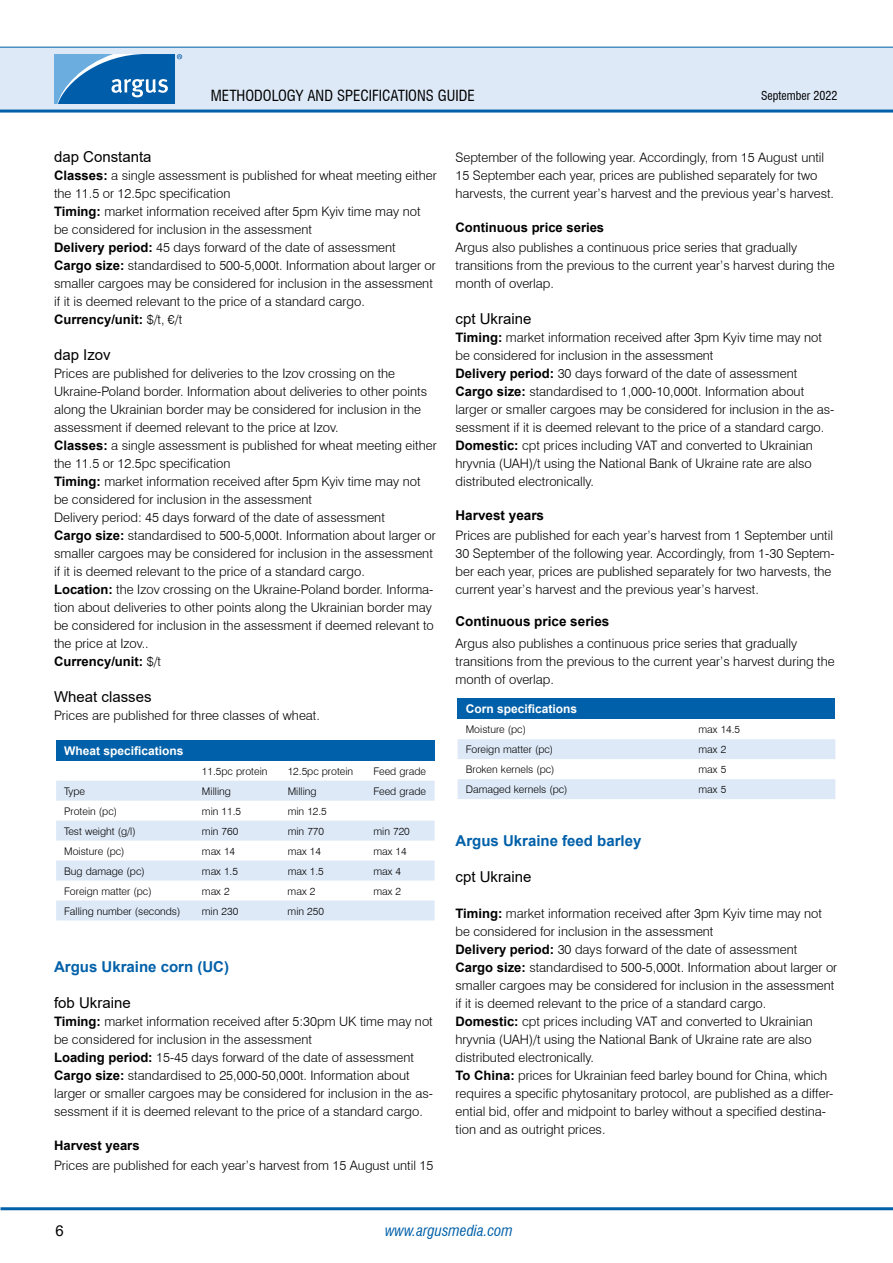
<style>
.page{position:relative;width:893px;height:1263px;background:#fff}
.page>*{position:absolute;margin:0;border:0;box-sizing:border-box;transform-origin:0 0}
.t1{font:15px "Arial";color:#000}
.t2{font:700 15px "Arial";color:#0060a9}
.t3{font:condensed 15px "Swiss 721 BT";color:#000}
.t4{font:italic condensed 15px "Swiss 721 BT";color:#0060a9}
.t5{font:700 13.5px "Arial";color:#000}
.t6{font:300 13.05px/18px "Swiss 721 BT";color:#000}
.t7{font:700 13.05px "Arial";color:#000}
.t8{font:700 12px "Arial";color:#fff}
.t9{font:condensed 12px "Swiss 721 BT";color:#000}
.t10{font:300 10.5px "Swiss 721 BT";color:#000}
.s1{font-family:"Arial";font-weight:700}
.s2{font-family:"Swiss 721 BT";font-weight:300}
</style>
<div class="page">
<div style="left:0;top:47px;width:893px;height:64px;background:#dee9f7"></div>
<hr style="left:0;top:110px;width:893px;height:3px;background:#0060a9">
<hr style="left:0;top:47px;width:893px;height:1px;background:#0060a9">
<hr style="left:1px;top:1207px;width:892px;height:3px;background:#0060a9">
<svg style="left:54px;top:54px;width:128px;height:50px;background:#3883c0"></svg>
<div style="left:56px;top:740px;width:379px;height:21px;background:#0060a9"></div>
<svg style="left:56px;top:781px;width:379px;height:139px;fill:#dee9f7"></svg>
<div style="left:458px;top:698px;width:377px;height:21px;background:#0060a9"></div>
<svg style="left:458px;top:739px;width:377px;height:60px"></svg>
<p class="t3" style="left:211px;top:86px;width:265px">METHODOLOGY AND SPECIFICATIONS GUIDE</p>
<p class="t9" style="left:761px;top:88px;width:78px">SEPTEMBER 2022</p>
<p class="t1" style="left:54px;top:146px;width:99px">dap Constanta</p>
<p class="t6" style="left:54px;top:166px;width:384px"><span class="s1">Classes:</span> a single assessment is published for wheat meeting either the 11.5 or 12.5pc specification<br><span class="s1">Timing:</span> market information received after 5pm Kyiv time may not be considered for inclusion in the assessment<br><span class="s1">Delivery period:</span> 45 days forward of the date of assessment<br><span class="s1">Cargo size:</span> standardised to 500-5,000t. Information about larger or smaller cargoes may be considered for inclusion in the assessment if it is deemed relevant to the price of a standard cargo.</p>
<p class="t7" style="left:54px;top:310px;width:130px">Currency/unit: <span class="s2">$/t, €/t</span></p>
<p class="t1" style="left:54px;top:344px;width:58px">dap Izov</p>
<p class="t6" style="left:54px;top:364px;width:384px">Prices are published for deliveries to the Izov crossing on the Ukraine-Poland border. Information about deliveries to other points along the Ukrainian border may be considered for inclusion in the assessment if deemed relevant to the price at Izov.<br><span class="s1">Classes:</span> a single assessment is published for wheat meeting either the 11.5 or 12.5pc specification<br><span class="s1">Timing:</span> market information received after 5pm Kyiv time may not be considered for inclusion in the assessment<br>Delivery period: 45 days forward of the date of assessment<br><span class="s1">Cargo size:</span> standardised to 500-5,000t. Information about larger or smaller cargoes may be considered for inclusion in the assessment if it is deemed relevant to the price of a standard cargo.<br><span class="s1">Location:</span> the Izov crossing on the Ukraine-Poland border. Informa&shy;tion about deliveries to other points along the Ukrainian border may be considered for inclusion in the assessment if deemed relevant to the price at Izov..</p>
<p class="t7" style="left:54px;top:652px;width:108px">Currency/unit: <span class="s2">$/t</span></p>
<p class="t1" style="left:54px;top:686px;width:99px">Wheat classes</p>
<p class="t6" style="left:54px;top:706px;width:267px">Prices are published for three classes of wheat.</p>
<p class="t8" style="left:64px;top:742px;width:121px">Wheat specifications</p>
<p class="t10" style="left:202px;top:764px;width:67px">11.5pc protein</p>
<p class="t10" style="left:288px;top:764px;width:67px">12.5pc protein</p>
<p class="t10" style="left:373px;top:764px;width:54px">Feed grade</p>
<p class="t10" style="left:64px;top:784px;width:22px">Type</p>
<p class="t10" style="left:202px;top:784px;width:30px">Milling</p>
<p class="t10" style="left:288px;top:784px;width:30px">Milling</p>
<p class="t10" style="left:373px;top:784px;width:54px">Feed grade</p>
<p class="t10" style="left:64px;top:804px;width:54px">Protein (pc)</p>
<p class="t10" style="left:202px;top:804px;width:41px">min 11.5</p>
<p class="t10" style="left:288px;top:804px;width:41px">min 12.5</p>
<p class="t10" style="left:64px;top:824px;width:73px">Test weight (g/l)</p>
<p class="t10" style="left:202px;top:824px;width:38px">min 760</p>
<p class="t10" style="left:288px;top:824px;width:38px">min 770</p>
<p class="t10" style="left:373px;top:824px;width:38px">min 720</p>
<p class="t10" style="left:64px;top:844px;width:62px">Moisture (pc)</p>
<p class="t10" style="left:202px;top:844px;width:35px">max 14</p>
<p class="t10" style="left:288px;top:844px;width:35px">max 14</p>
<p class="t10" style="left:373px;top:844px;width:35px">max 14</p>
<p class="t10" style="left:64px;top:864px;width:82px">Bug damage (pc)</p>
<p class="t10" style="left:202px;top:864px;width:38px">max 1.5</p>
<p class="t10" style="left:288px;top:864px;width:38px">max 1.5</p>
<p class="t10" style="left:373px;top:864px;width:29px">max 4</p>
<p class="t10" style="left:64px;top:884px;width:89px">Foreign matter (pc)</p>
<p class="t10" style="left:202px;top:884px;width:29px">max 2</p>
<p class="t10" style="left:288px;top:884px;width:29px">max 2</p>
<p class="t10" style="left:373px;top:884px;width:29px">max 2</p>
<p class="t10" style="left:64px;top:904px;width:118px">Falling number (seconds)</p>
<p class="t10" style="left:202px;top:904px;width:38px">min 230</p>
<p class="t10" style="left:288px;top:904px;width:38px">min 250</p>
<p class="t2" style="left:54px;top:956px;width:177px">Argus Ukraine corn (UC)</p>
<p class="t1" style="left:54px;top:992px;width:78px">fob Ukraine</p>
<p class="t6" style="left:54px;top:1012px;width:380px"><span class="s1">Timing:</span> market information received after 5:30pm UK time may not be considered for inclusion in the assessment<br><span class="s1">Loading period:</span> 15-45 days forward of the date of assessment <span class="s1">Cargo size:</span> standardised to 25,000-50,000t. Information about larger or smaller cargoes may be considered for inclusion in the as&shy;sessment if it is deemed relevant to the price of a standard cargo.</p>
<p class="t7" style="left:54px;top:1136px;width:87px">Harvest years</p>
<p class="t6" style="left:54px;top:1156px;width:381px">Prices are published for each year’s harvest from 15 August until 15</p>
<p class="t6" style="left:456px;top:148px;width:380px">September of the following year. Accordingly, from 15 August until<br>15 September each year, prices are published separately for two harvests, the current year’s harvest and the previous year’s harvest.</p>
<p class="t7" style="left:456px;top:218px;width:150px">Continuous price series</p>
<p class="t6" style="left:456px;top:238px;width:381px">Argus also publishes a continuous price series that gradually transitions from the previous to the current year’s harvest during the month of overlap.</p>
<p class="t1" style="left:456px;top:308px;width:77px">cpt Ukraine</p>
<p class="t6" style="left:456px;top:328px;width:380px"><span class="s1">Timing:</span> market information received after 3pm Kyiv time may not be considered for inclusion in the assessment<br><span class="s1">Delivery period:</span> 30 days forward of the date of assessment <span class="s1">Cargo size:</span> standardised to 1,000-10,000t. Information about larger or smaller cargoes may be considered for inclusion in the as&shy;sessment if it is deemed relevant to the price of a standard cargo.<br><span class="s1">Domestic:</span> cpt prices including VAT and converted to Ukrainian hryvnia (UAH)/t using the National Bank of Ukraine rate are also distributed electronically.</p>
<p class="t5" style="left:456px;top:506px;width:90px">Harvest years</p>
<p class="t6" style="left:456px;top:526px;width:381px">Prices are published for each year’s harvest from 1 September until 30 September of the following year. Accordingly, from 1-30 Septem&shy;ber each year, prices are published separately for two harvests, the current year’s harvest and the previous year’s harvest.</p>
<p class="t5" style="left:456px;top:612px;width:155px">Continuous price series</p>
<p class="t6" style="left:456px;top:634px;width:381px">Argus also publishes a continuous price series that gradually transitions from the previous to the current year’s harvest during the month of overlap.</p>
<p class="t8" style="left:466px;top:700px;width:113px">Corn specifications</p>
<p class="t10" style="left:466px;top:723px;width:62px">Moisture (pc)</p>
<p class="t10" style="left:698px;top:723px;width:43px">max 14.5</p>
<p class="t10" style="left:466px;top:743px;width:89px">Foreign matter (pc)</p>
<p class="t10" style="left:698px;top:743px;width:29px">max 2</p>
<p class="t10" style="left:466px;top:763px;width:90px">Broken kernels (pc)</p>
<p class="t10" style="left:698px;top:763px;width:29px">max 5</p>
<p class="t10" style="left:466px;top:783px;width:103px">Damaged kernels (pc)</p>
<p class="t10" style="left:698px;top:783px;width:29px">max 5</p>
<p class="t2" style="left:456px;top:830px;width:187px">Argus Ukraine feed barley</p>
<p class="t1" style="left:456px;top:866px;width:77px">cpt Ukraine</p>
<p class="t6" style="left:456px;top:904px;width:383px"><span class="s1">Timing:</span> market information received after 3pm Kyiv time may not be considered for inclusion in the assessment<br><span class="s1">Delivery period:</span> 30 days forward of the date of assessment <span class="s1">Cargo size:</span> standardised to 500-5,000t. Information about larger or smaller cargoes may be considered for inclusion in the assessment if it is deemed relevant to the price of a standard cargo.<br><span class="s1">Domestic:</span> cpt prices including VAT and converted to Ukrainian hryvnia (UAH)/t using the National Bank of Ukraine rate are also distributed electronically.<br><span class="s1">To China:</span> prices for Ukrainian feed barley bound for China, which requires a specific phytosanitary protocol, are published as a differ&shy;ential bid, offer and midpoint to barley without a specified destina&shy;tion and as outright prices.</p>
<p class="t1" style="left:55px;top:1220px;width:10px">6</p>
<p class="t4" style="left:385px;top:1221px;width:129px">www.argusmedia.com</p>
</div>
